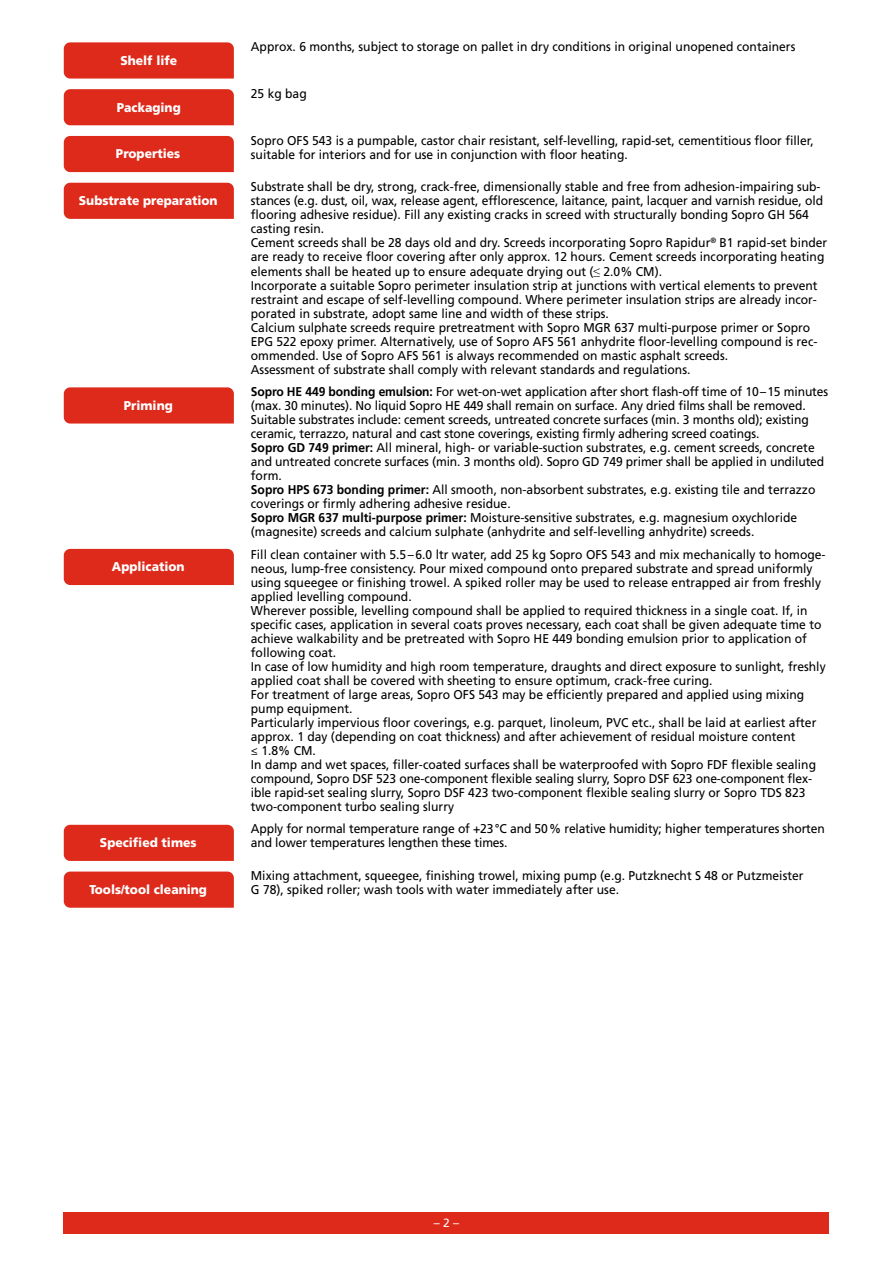
<style>
.page{position:relative;width:893px;height:1263px;background:#fff}
.page>*{position:absolute;margin:0;border:0;box-sizing:border-box;transform-origin:0 0}
.t1{font:12.75px/14.1px "Frutiger LT";color:#000;scale:.95 1}
.t2{font:900 12.75px "Frutiger LT";color:#fff;scale:.95 1}
.t3{font:12px "Frutiger LT";color:#fff}
.s1{font-weight:700}
.s2{font-family:"Myriad Pro"}
</style>
<div class="page">
<div style="left:64px;top:1212px;width:765px;height:21px;background:#dd2a1b"></div>
<div style="left:64px;top:42px;width:170px;height:37px;background:#dd2a1b"></div>
<div style="left:64px;top:89px;width:170px;height:36px;background:#dd2a1b"></div>
<div style="left:64px;top:136px;width:170px;height:36px;background:#dd2a1b"></div>
<div style="left:64px;top:183px;width:170px;height:36px;background:#dd2a1b"></div>
<div style="left:64px;top:387px;width:170px;height:36px;background:#dd2a1b"></div>
<div style="left:64px;top:549px;width:170px;height:36px;background:#dd2a1b"></div>
<div style="left:64px;top:825px;width:170px;height:36px;background:#dd2a1b"></div>
<div style="left:64px;top:871px;width:170px;height:37px;background:#dd2a1b"></div>
<p class="t2" style="left:120px;top:55px;width:61px">Shelf life</p>
<p class="t2" style="left:117px;top:102px;width:69px">Packaging</p>
<p class="t2" style="left:116px;top:149px;width:69px">Properties</p>
<p class="t2" style="left:79px;top:196px;width:148px">Substrate preparation</p>
<p class="t2" style="left:124px;top:400px;width:53px">Priming</p>
<p class="t2" style="left:112px;top:562px;width:78px">Application</p>
<p class="t2" style="left:100px;top:837px;width:103px">Specified times</p>
<p class="t2" style="left:90px;top:884px;width:125px">Tools/tool cleaning</p>
<p class="t1" style="left:251px;top:41px;width:575px">Approx. 6 months, subject to storage on pallet in dry conditions in original unopened containers</p>
<p class="t1" style="left:251px;top:87px;width:60px">25 kg bag</p>
<p class="t1" style="left:251px;top:134px;width:594px">Sopro OFS 543 is a pumpable, castor chair resistant, self-levelling, rapid-set, cementitious floor filler, suitable for interiors and for use in conjunction with floor heating.</p>
<p class="t1" style="left:251px;top:181px;width:608px">Substrate shall be dry, strong, crack-free, dimensionally stable and free from adhesion-impairing sub&shy;stances (e.g. dust, oil, wax, release agent, efflorescence, laitance, paint, lacquer and varnish residue, old flooring adhesive residue). Fill any existing cracks in screed with structurally bonding Sopro GH 564 casting resin.<br>Cement screeds shall be 28 days old and dry. Screeds incorporating Sopro Rapidur<sup>®</sup> B1 rapid-set binder are ready to receive floor covering after only approx. 12 hours. Cement screeds incorporating heating elements shall be heated up to ensure adequate drying out (≤ 2.0% CM).<br>Incorporate a suitable Sopro perimeter insulation strip at junctions with vertical elements to prevent restraint and escape of self-levelling compound. Where perimeter insulation strips are already incor&shy;porated in substrate, adopt same line and width of these strips.<br>Calcium sulphate screeds require pretreatment with Sopro MGR 637 multi-purpose primer or Sopro EPG 522 epoxy primer. Alternatively, use of Sopro AFS 561 anhydrite floor-levelling compound is rec&shy;ommended. Use of Sopro AFS 561 is always recommended on mastic asphalt screeds.<br>Assessment of substrate shall comply with relevant standards and regulations.</p>
<p class="t1" style="left:251px;top:385px;width:609px"><span class="s1">Sopro HE 449 bonding emulsion:</span> For wet-on-wet application after short flash-off time of 10 – 15 minutes (max. 30 minutes). No liquid Sopro HE 449 shall remain on surface. Any dried films shall be removed.<br>Suitable substrates include: cement screeds, untreated concrete surfaces (min. 3 months old); existing ceramic, terrazzo, natural and cast stone coverings, existing firmly adhering screed coatings.<br><span class="s1">Sopro GD 749 primer:</span> All mineral, high- or variable-suction substrates, e.g. cement screeds, concrete and untreated concrete surfaces (min. 3 months old). Sopro GD 749 primer shall be applied in undiluted form.<br><span class="s1">Sopro HPS 673 bonding primer:</span> All smooth, non-absorbent substrates, e.g. existing tile and terrazzo coverings or firmly adhering adhesive residue.<br><span class="s1">Sopro MGR 637 multi-purpose primer:</span> Moisture-sensitive substrates, e.g. magnesium oxychloride (magnesite) screeds and calcium sulphate (anhydrite and self-levelling anhydrite) screeds.</p>
<p class="t1" style="left:251px;top:548px;width:607px">Fill clean container with 5.5 – 6.0 ltr water, add 25 kg Sopro OFS 543 and mix mechanically to homoge&shy;neous, lump-free consistency. Pour mixed compound onto prepared substrate and spread uniformly using squeegee or finishing trowel. A spiked roller may be used to release entrapped air from freshly applied levelling compound.<br>Wherever possible, levelling compound shall be applied to required thickness in a single coat. If, in specific cases, application in several coats proves necessary, each coat shall be given adequate time to achieve walkability and be pretreated with Sopro HE 449 bonding emulsion prior to application of following coat.<br>In case of low humidity and high room temperature, draughts and direct exposure to sunlight, freshly applied coat shall be covered with sheeting to ensure optimum, crack-free curing.<br>For treatment of large areas, Sopro OFS 543 may be efficiently prepared and applied using mixing pump equipment.<br>Particularly impervious floor coverings, e.g. parquet, linoleum, PVC etc., shall be laid at earliest after approx. 1 day (depending on coat thickness) and after achievement of residual moisture content<br><span class="s2">≤</span> 1.8% CM.<br>In damp and wet spaces, filler-coated surfaces shall be waterproofed with Sopro FDF flexible sealing compound, Sopro DSF 523 one-component flexible sealing slurry, Sopro DSF 623 one-component flex&shy;ible rapid-set sealing slurry, Sopro DSF 423 two-component flexible sealing slurry or Sopro TDS 823 two-component turbo sealing slurry</p>
<p class="t1" style="left:251px;top:823px;width:606px">Apply for normal temperature range of +23 °C and 50 % relative humidity; higher temperatures shorten and lower temperatures lengthen these times.</p>
<p class="t1" style="left:251px;top:870px;width:583px">Mixing attachment, squeegee, finishing trowel, mixing pump (e.g. Putzknecht S 48 or Putzmeister<br>G 78), spiked roller; wash tools with water immediately after use.</p>
<p class="t3" style="left:434px;top:1218px;width:27px">– 2 –</p>
</div>
